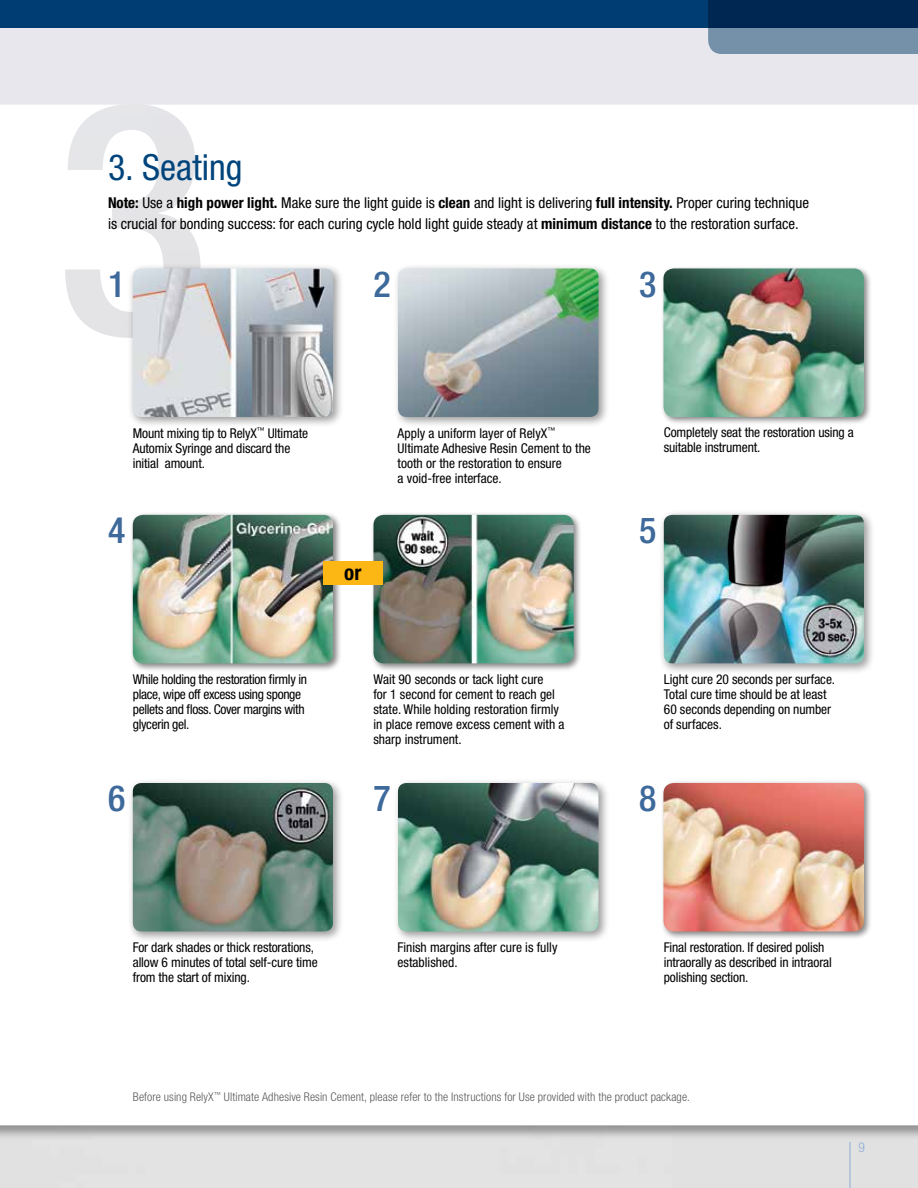
<style>
.page{position:relative;width:918px;height:1188px;background:#fff}
.page>*{position:absolute;margin:0;border:0;box-sizing:border-box;transform-origin:0 0}
.t1{font:condensed 36px "Helvetica Neue";color:#00447c}
.t2{font:500 condensed 36px "Helvetica Neue";color:#3d699b}
.t3{font:700 condensed 21px "Helvetica Neue";color:#000}
.t4{font:condensed 15px/21px "Helvetica Neue";color:#000}
.t5{font:condensed 13.5px/15px "Helvetica Neue";letter-spacing:-.01em;color:#000}
.t6{font:300 condensed 13.5px "Helvetica Neue";color:#8eaed4}
.t7{font:300 condensed 12px "Helvetica Neue";letter-spacing:.01em;color:#58595b}
.s1{font-weight:700}
</style>
<div class="page">
<hr style="left:850px;top:1142px;width:1px;height:46px;background:#8eaed4">
<div style="left:128px;top:778px;width:216px;height:165px;background:#000;opacity:.4"></div>
<img style="left:133px;top:783px;width:200px;height:148px">
<div style="left:660px;top:779px;width:212px;height:161px;background:#000;opacity:.5"></div>
<img style="left:663px;top:783px;width:201px;height:148px">
<div style="left:393px;top:778px;width:217px;height:165px;background:#000;opacity:.4"></div>
<img style="left:398px;top:783px;width:200px;height:148px">
<div style="left:659px;top:510px;width:216px;height:165px;background:#000;opacity:.4"></div>
<img style="left:664px;top:515px;width:200px;height:148px">
<div style="left:129px;top:511px;width:213px;height:161px;background:#000;opacity:.5"></div>
<img style="left:133px;top:515px;width:200px;height:148px">
<div style="left:370px;top:511px;width:213px;height:161px;background:#000;opacity:.5"></div>
<img style="left:374px;top:515px;width:200px;height:148px">
<div style="left:323px;top:561px;width:60px;height:24px;background:#fdb714"></div>
<img style="left:65px;top:104px;width:136px;height:234px">
<div style="left:128px;top:263px;width:216px;height:165px;background:#000;opacity:.4"></div>
<img style="left:133px;top:268px;width:200px;height:149px">
<div style="left:660px;top:265px;width:212px;height:161px;background:#000;opacity:.5"></div>
<img style="left:663px;top:268px;width:201px;height:149px">
<div style="left:393px;top:263px;width:217px;height:165px;background:#000;opacity:.4"></div>
<img style="left:398px;top:268px;width:200px;height:149px">
<div style="left:0;top:0;width:918px;height:28px;background:#003d73"></div>
<svg style="left:708px;top:0;width:210px;height:54px;background:#38597c"></svg>
<h1 class="t1" style="left:108px;top:146px;width:136px">3. Seating</h1>
<p class="t4" style="left:108px;top:192px;width:703px"><span class="s1">Note:</span> Use a <span class="s1">high power light.</span> Make sure the light guide is <span class="s1">clean</span> and light is delivering <span class="s1">full intensity.</span> Proper curing technique is crucial for bonding success: for each curing cycle hold light guide steady at <span class="s1">minimum distance</span> to the restoration surface.</p>
<h1 class="t2" style="left:108px;top:262px;width:19px">1</h1>
<h1 class="t2" style="left:374px;top:262px;width:19px">2</h1>
<h1 class="t2" style="left:639px;top:262px;width:19px">3</h1>
<p class="t5" style="left:133px;top:425px;width:177px">Mount mixing tip to RelyX<sup>™</sup> Ultimate<br>Automix Syringe and discard the initial amount.</p>
<h1 class="t2" style="left:108px;top:509px;width:19px">4</h1>
<h2 class="t3" style="left:344px;top:559px;width:19px">or</h2>
<p class="t5" style="left:398px;top:425px;width:195px">Apply a uniform layer of RelyX<sup>™<br></sup>Ultimate Adhesive Resin Cement to the tooth or the restoration to ensure<br>a void-free interface.</p>
<p class="t5" style="left:133px;top:672px;width:176px">While holding the restoration firmly in place, wipe off excess using sponge pellets and floss. Cover margins with glycerin gel.</p>
<p class="t5" style="left:374px;top:672px;width:193px">Wait 90 seconds or tack light cure<br>for 1 second for cement to reach gel state. While holding restoration firmly in place remove excess cement with a sharp instrument.</p>
<h1 class="t2" style="left:108px;top:777px;width:19px">6</h1>
<h1 class="t2" style="left:374px;top:777px;width:19px">7</h1>
<p class="t5" style="left:664px;top:425px;width:191px">Completely seat the restoration using a suitable instrument.</p>
<h1 class="t2" style="left:639px;top:509px;width:19px">5</h1>
<p class="t5" style="left:664px;top:672px;width:173px">Light cure 20 seconds per surface.<br>Total cure time should be at least<br>60 seconds depending on number of surfaces.</p>
<h1 class="t2" style="left:639px;top:777px;width:19px">8</h1>
<p class="t5" style="left:133px;top:940px;width:186px">For dark shades or thick restorations, allow 6 minutes of total self-cure time from the start of mixing.</p>
<p class="t5" style="left:398px;top:940px;width:161px">Finish margins after cure is fully established.</p>
<p class="t5" style="left:664px;top:939px;width:170px">Final restoration. If desired polish intraorally as described in intraoral polishing section.</p>
<p class="t7" style="left:133px;top:1090px;width:559px">Before using RelyX<sup>™</sup> Ultimate Adhesive Resin Cement, please refer to the Instructions for Use provided with the product package.</p>
<p class="t6" style="left:858px;top:1139px;width:8px">9</p>
</div>
